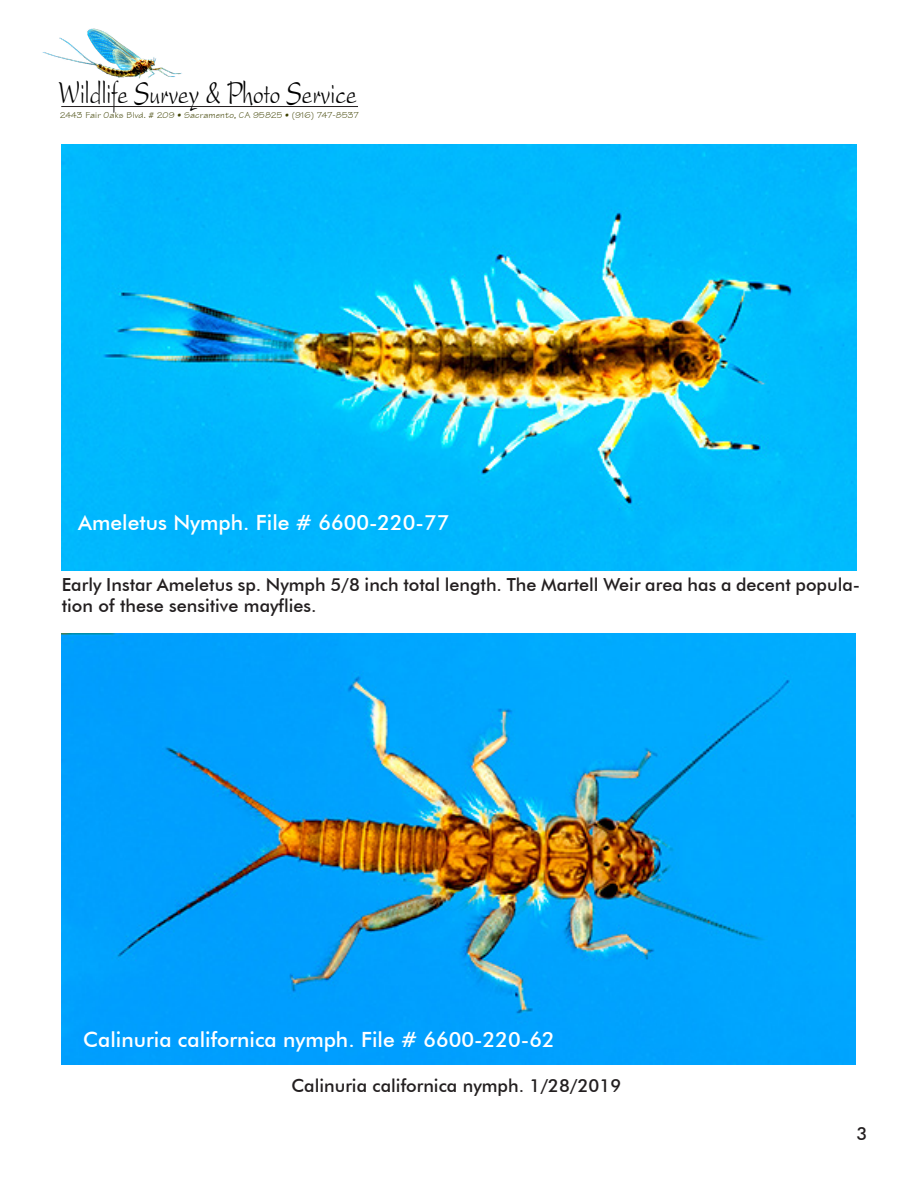
<style>
.page{position:relative;width:918px;height:1188px;background:#fff}
.page>*{position:absolute;margin:0;border:0;box-sizing:border-box;transform-origin:0 0}
.t1{font:34.35px "President Plain";letter-spacing:.01em;color:#000100;scale:.61 1}
.t2{font:500 21px "Futura BT";color:#fff}
.t3{font:500 18px/21.6px "Futura BT";color:#231f20}
.t4{font:9px "Technical Plain";letter-spacing:.02em;color:#3e4100;scale:1.07 1}
</style>
<div class="page">
<hr style="left:61px;top:106px;width:297px;height:1px;background:#231f20">
<img style="left:42px;top:28px;width:140px;height:51px">
<img style="left:62px;top:145px;width:794px;height:425px">
<img style="left:62px;top:633px;width:794px;height:432px">
<h1 class="t1" style="left:59px;top:73px;width:489px">Wildlife Survey &amp; Photo Service</h1>
<p class="t4" style="left:60px;top:110px;width:280px">2443 Fair Oaks Blvd. # 209 • Sacramento, CA 95825 • (916) 747-8537</p>
<p class="t2" style="left:78px;top:510px;width:373px">Ameletus Nymph. File # 6600-220-77</p>
<p class="t3" style="left:62px;top:573px;width:800px">Early Instar Ameletus sp. Nymph 5/8 inch total length. The Martell Weir area has a decent popula&shy;tion of these sensitive mayflies.</p>
<p class="t2" style="left:83px;top:1027px;width:473px">Calinuria californica nymph. File # 6600-220-62</p>
<p class="t3" style="left:291px;top:1075px;width:331px">Calinuria californica nymph. 1/28/2019</p>
<p class="t3" style="left:857px;top:1122px;width:12px">3</p>
</div>
